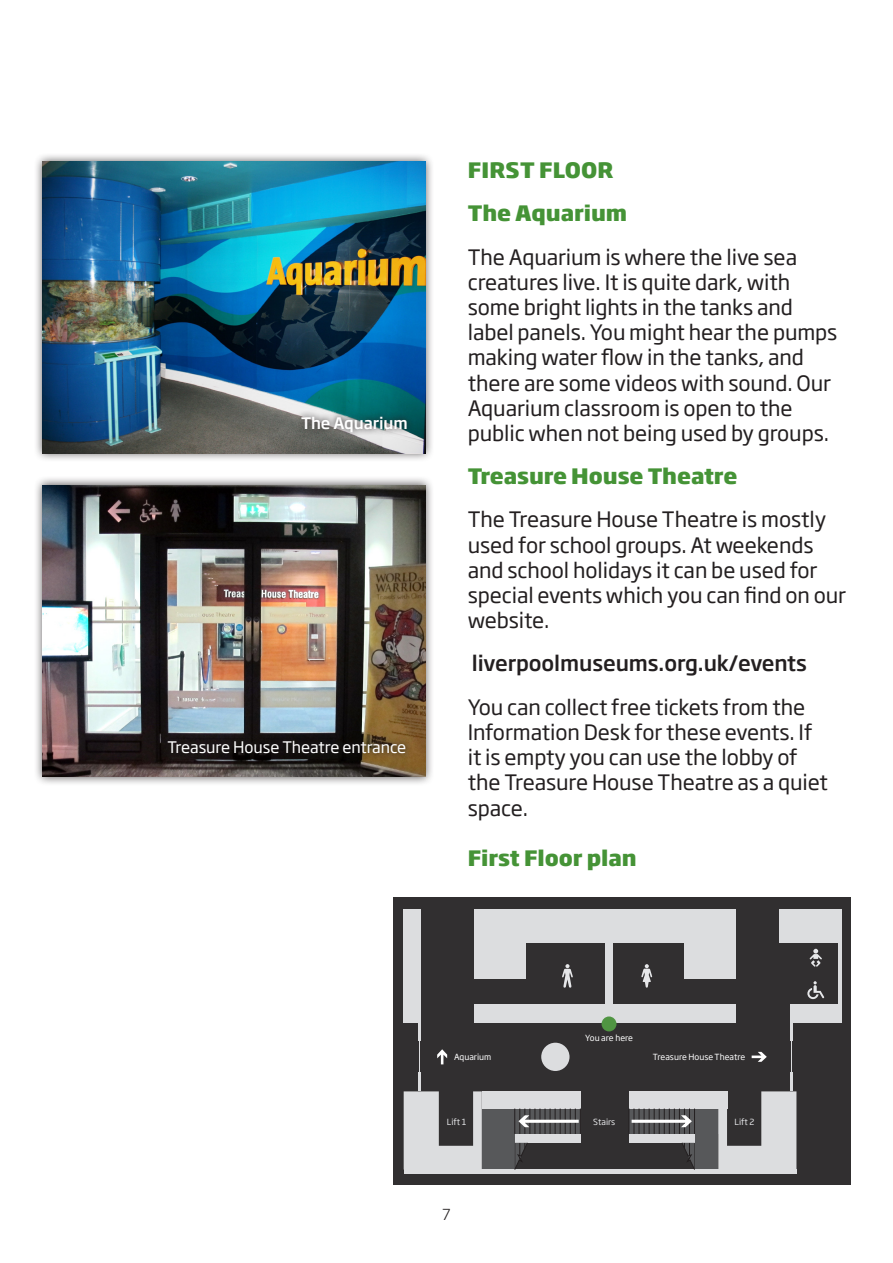
<style>
.page{position:relative;width:893px;height:1263px;background:#fff}
.page>*{position:absolute;margin:0;border:0;box-sizing:border-box;transform-origin:0 0}
.t1{font:21px/25.2px "Soho Gothic Std";letter-spacing:-.005em;color:#231f20}
.t2{font:800 21px "Soho Gothic Std";letter-spacing:-.005em;color:#459336}
.t3{font:500 21px "Soho Gothic Std";letter-spacing:-.005em;color:#231f20}
.t4{font:15.75px "Soho Gothic Std";letter-spacing:-.005em;color:#fff}
.t5{font:500 15.75px "Soho Gothic Std";letter-spacing:-.005em;color:#fff}
.t6{font:300 15px "Soho Gothic Std";color:#231f20}
.t7{font:8.4px "Soho Gothic Std";color:#fff}
.t8{font:8.4px "Soho Gothic Std";color:#e6e7e9}
</style>
<div class="page">
<div style="left:34px;top:153px;width:400px;height:310px;background:#231f20;opacity:.75"></div>
<img style="left:43px;top:162px;width:382px;height:291px">
<svg style="left:295px;top:410px;width:119px;height:29px;background:#6f8a89"></svg>
<div style="left:34px;top:476px;width:400px;height:310px;background:#231f20;opacity:.75"></div>
<img style="left:43px;top:485px;width:382px;height:292px">
<svg style="left:162px;top:734px;width:250px;height:26px;background:#271e15"></svg>
<div style="left:393px;top:897px;width:457px;height:288px;background:#312f30"></div>
<svg style="left:437px;top:1049px;width:10px;height:15px"></svg>
<svg style="left:752px;top:1052px;width:15px;height:10px"></svg>
<div style="left:482px;top:1108px;width:33px;height:61px;background:#57585a"></div>
<div style="left:694px;top:1108px;width:24px;height:61px;background:#57585a"></div>
<div style="left:482px;top:1091px;width:98px;height:17px;background:#dcdddf"></div>
<div style="left:404px;top:1169px;width:392px;height:5px;background:#dcdddf"></div>
<div style="left:629px;top:1091px;width:98px;height:17px;background:#dcdddf"></div>
<div style="left:515px;top:1134px;width:65px;height:9px;background:#dcdddf"></div>
<div style="left:629px;top:1134px;width:65px;height:9px;background:#dcdddf"></div>
<svg style="left:682px;top:1142px;width:13px;height:28px"></svg>
<svg style="left:515px;top:1142px;width:13px;height:28px"></svg>
<div style="left:475px;top:1004px;width:261px;height:18px;background:#dcdddf"></div>
<div style="left:541px;top:1043px;width:28px;height:28px;background:#dcdddf;border-radius:50%"></div>
<div style="left:404px;top:909px;width:17px;height:113px;background:#dcdddf"></div>
<svg style="left:419px;top:1022px;width:2px;height:19px"></svg>
<hr style="left:419px;top:1041px;width:1px;height:31px;background:#dcdddf">
<svg style="left:404px;top:1072px;width:78px;height:97px"></svg>
<svg style="left:790px;top:1022px;width:2px;height:19px"></svg>
<hr style="left:791px;top:1041px;width:1px;height:31px;background:#dcdddf">
<svg style="left:718px;top:1072px;width:78px;height:97px"></svg>
<div style="left:475px;top:909px;width:51px;height:69px;background:#dcdddf"></div>
<div style="left:685px;top:909px;width:51px;height:69px;background:#dcdddf"></div>
<div style="left:779px;top:909px;width:62px;height:33px;background:#dcdddf"></div>
<div style="left:790px;top:1004px;width:51px;height:18px;background:#dcdddf"></div>
<div style="left:526px;top:909px;width:210px;height:33px;background:#dcdddf"></div>
<div style="left:605px;top:942px;width:8px;height:62px;background:#dcdddf"></div>
<svg style="left:641px;top:964px;width:11px;height:24px"></svg>
<svg style="left:562px;top:964px;width:11px;height:24px"></svg>
<svg style="left:810px;top:949px;width:12px;height:18px"></svg>
<svg style="left:807px;top:981px;width:17px;height:18px"></svg>
<svg style="left:514px;top:1108px;width:67px;height:26px"></svg>
<svg style="left:629px;top:1108px;width:66px;height:26px"></svg>
<hr style="left:838px;top:909px;width:3px;height:113px;background:#dcdddf">
<div style="left:602px;top:1016px;width:14px;height:15px;background:#509542;border-radius:50%"></div>
<p class="t5" style="left:301px;top:413px;width:108px">The Aquarium</p>
<p class="t4" style="left:168px;top:737px;width:240px">Treasure House Theatre entrance</p>
<p class="t2" style="left:468px;top:157px;width:147px">FIRST FLOOR</p>
<p class="t2" style="left:468px;top:200px;width:161px">The Aquarium</p>
<p class="t1" style="left:468px;top:245px;width:371px">The Aquarium is where the live sea creatures live. It is quite dark, with some bright lights in the tanks and label panels. You might hear the pumps making water flow in the tanks, and there are some videos with sound. Our Aquarium classroom is open to the public when not being used by groups.</p>
<p class="t2" style="left:468px;top:463px;width:271px">Treasure House Theatre</p>
<p class="t1" style="left:468px;top:507px;width:380px">The Treasure House Theatre is mostly used for school groups. At weekends and school holidays it can be used for special events which you can find on our website.</p>
<p class="t3" style="left:472px;top:650px;width:337px">liverpoolmuseums.org.uk/events</p>
<p class="t1" style="left:468px;top:695px;width:362px">You can collect free tickets from the<br>Information Desk for these events. If it is empty you can use the lobby of the Treasure House Theatre as a quiet space.</p>
<p class="t2" style="left:468px;top:844px;width:170px">First Floor plan</p>
<p class="t7" style="left:585px;top:1032px;width:49px">You are here</p>
<p class="t7" style="left:454px;top:1051px;width:39px">Aquarium</p>
<p class="t7" style="left:653px;top:1051px;width:94px">Treasure House Theatre</p>
<p class="t8" style="left:447px;top:1116px;width:21px">Lift 1</p>
<p class="t8" style="left:593px;top:1116px;width:24px">Stairs</p>
<p class="t8" style="left:734px;top:1116px;width:21px">Lift 2</p>
<p class="t6" style="left:442px;top:1205px;width:10px">7</p>
</div>
